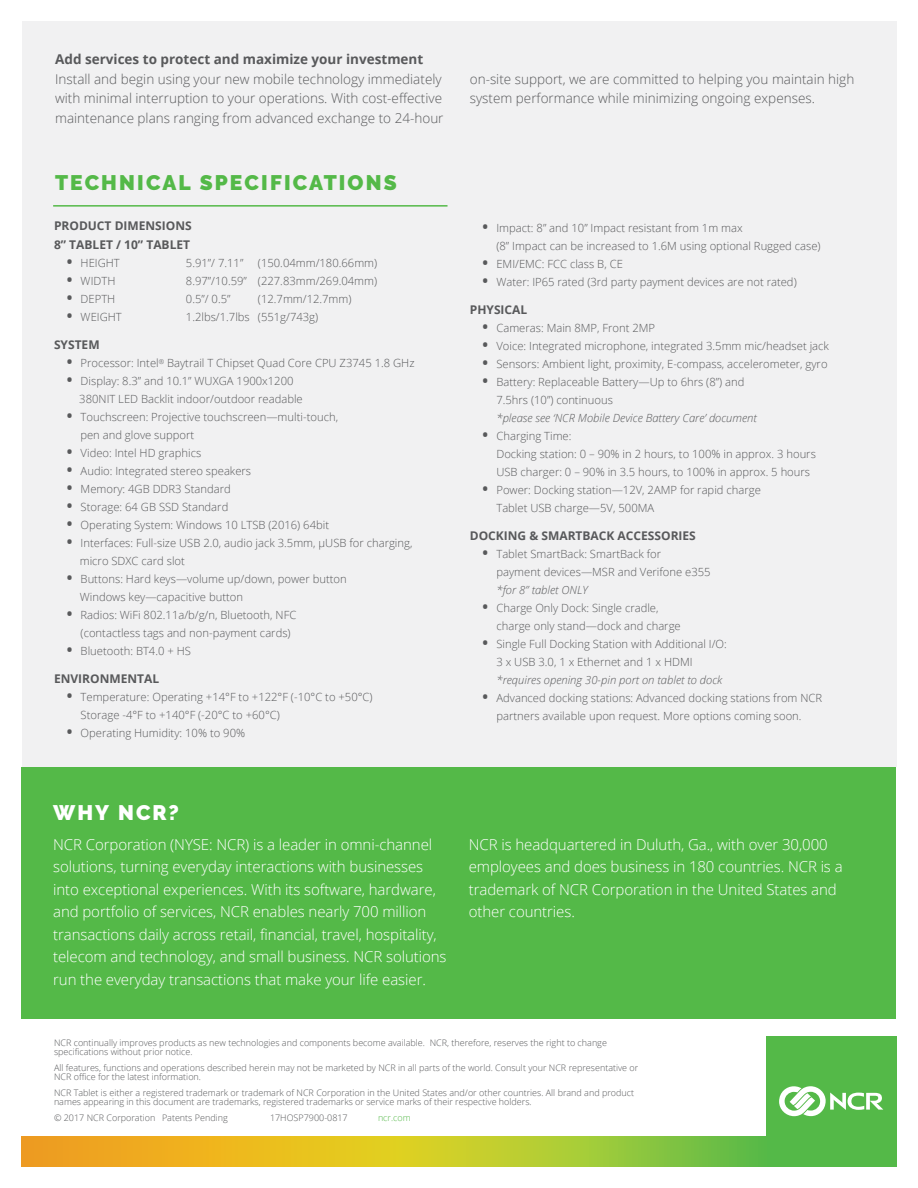
<style>
.page{position:relative;width:918px;height:1188px;background:#fff}
.page>*{position:absolute;margin:0;border:0;box-sizing:border-box;transform-origin:0 0}
.t1{font:900 21px "Raleway";letter-spacing:.1em;color:#54b948}
.t2{font:900 21px "Raleway";letter-spacing:.1em;color:#fff}
.t3{font:300 15px/22.5px "Open Sans";letter-spacing:-.005em;color:#fff}
.t4{font:300 13.5px/19.5px "Open Sans";color:#58595b}
.t5{font:700 13.5px "Open Sans";color:#58595b}
.t6{font:700 12px/19.5px "Open Sans";color:#58595b}
.t7{font:300 11.25px/18px "Open Sans";color:#58595b}
.t8{font:italic 300 11.25px "Open Sans";color:#58595b}
.t9{font:300 9px/9px "Open Sans";color:#58595b}
.t10{font:300 9px "Open Sans";color:#54b948}
.s1{font-weight:700;font-size:15px}
</style>
<div class="page">
<div style="left:22px;top:767px;width:874px;height:251px;background:#54b948"></div>
<div style="left:22px;top:22px;width:874px;height:745px;background:#f1f1f2"></div>
<hr style="left:53px;top:205px;width:395px;height:2px;background:#54b948">
<div style="left:766px;top:1036px;width:130px;height:130px;background:#54b948"></div>
<svg style="left:779px;top:1086px;width:104px;height:30px"></svg>
<svg style="left:22px;top:1136px;width:744px;height:30px;background:#c6be2a"></svg>
<p class="t5" style="left:55px;top:50px;width:370px">Add services to protect and maximize your investment</p>
<p class="t4" style="left:55px;top:69px;width:390px">Install and begin using your new mobile technology immediately with minimal interruption to your operations. With cost-effective maintenance plans ranging from advanced exchange to 24-hour</p>
<p class="t4" style="left:470px;top:69px;width:386px">on-site support, we are committed to helping you maintain high system performance while minimizing ongoing expenses.</p>
<h1 class="t1" style="left:55px;top:170px;width:343px">TECHNICAL SPECIFICATIONS</h1>
<p class="t6" style="left:54px;top:215px;width:139px">PRODUCT DIMENSIONS<br>8” TABLET / 10” TABLET</p>
<p class="t7" style="left:67px;top:254px;width:55px"><span class="s1">•</span> HEIGHT</p>
<p class="t7" style="left:186px;top:254px;width:59px">5.91”/ 7.11”</p>
<p class="t7" style="left:258px;top:254px;width:121px">(150.04mm/180.66mm)</p>
<p class="t7" style="left:67px;top:272px;width:50px"><span class="s1">•</span> WIDTH</p>
<p class="t7" style="left:186px;top:272px;width:193px">8.97”/10.59” (227.83mm/269.04mm)</p>
<p class="t7" style="left:67px;top:290px;width:50px"><span class="s1">•</span> DEPTH</p>
<p class="t7" style="left:186px;top:290px;width:46px">0.5”/ 0.5”</p>
<p class="t7" style="left:258px;top:290px;width:95px">(12.7mm/12.7mm)</p>
<p class="t7" style="left:67px;top:308px;width:57px"><span class="s1">•</span> WEIGHT</p>
<p class="t7" style="left:186px;top:308px;width:134px">1.2lbs/1.7lbs (551g/743g)</p>
<p class="t6" style="left:54px;top:335px;width:47px">SYSTEM</p>
<p class="t7" style="left:67px;top:354px;width:349px"><span class="s1">•</span> Processor: Intel<sup>®</sup> Baytrail T Chipset Quad Core CPU Z3745 1.8 GHz</p>
<p class="t7" style="left:79px;top:372px;width:225px;text-indent:-13px"><span class="s1">•</span> Display: 8.3” and 10.1” WUXGA 1900x1200<br>380NIT LED Backlit indoor/outdoor readable</p>
<p class="t7" style="left:80px;top:408px;width:259px;text-indent:-14px"><span class="s1">•</span> Touchscreen: Projective touchscreen—multi-touch, pen and glove support</p>
<p class="t7" style="left:67px;top:444px;width:136px"><span class="s1">•</span> Video: Intel HD graphics</p>
<p class="t7" style="left:67px;top:462px;width:186px"><span class="s1">•</span> Audio: Integrated stereo speakers</p>
<p class="t7" style="left:67px;top:480px;width:166px"><span class="s1">•</span> Memory: 4GB DDR3 Standard</p>
<p class="t7" style="left:67px;top:498px;width:163px"><span class="s1">•</span> Storage: 64 GB SSD Standard</p>
<p class="t7" style="left:67px;top:516px;width:264px"><span class="s1">•</span> Operating System: Windows 10 LTSB (2016) 64bit</p>
<p class="t7" style="left:80px;top:534px;width:334px;text-indent:-13px"><span class="s1">•</span> Interfaces: Full-size USB 2.0, audio jack 3.5mm, μUSB for charging, micro SDXC card slot</p>
<p class="t7" style="left:80px;top:570px;width:268px;text-indent:-13px"><span class="s1">•</span> Buttons: Hard keys—volume up/down, power button<br>Windows key—capacitive button</p>
<p class="t7" style="left:81px;top:606px;width:217px;text-indent:-14px"><span class="s1">•</span> Radios: WiFi 802.11a/b/g/n, Bluetooth, NFC (contactless tags and non-payment cards)</p>
<p class="t7" style="left:67px;top:642px;width:126px"><span class="s1">•</span> Bluetooth: BT4.0 + HS</p>
<p class="t6" style="left:54px;top:669px;width:107px">ENVIRONMENTAL</p>
<p class="t7" style="left:81px;top:688px;width:294px;text-indent:-14px"><span class="s1">•</span> Temperature: Operating +14°F to +122°F (-10°C to +50°C)<br>Storage -4°F to +140°F (-20°C to +60°C)</p>
<p class="t7" style="left:67px;top:724px;width:180px"><span class="s1">•</span> Operating Humidity: 10% to 90%</p>
<h1 class="t2" style="left:53px;top:800px;width:127px">WHY NCR?</h1>
<p class="t7" style="left:496px;top:219px;width:326px;text-indent:-14px"><span class="s1">•</span> Impact: 8” and 10” Impact resistant from 1m max<br>(8” Impact can be increased to 1.6M using optional Rugged case)</p>
<p class="t7" style="left:483px;top:255px;width:142px"><span class="s1">•</span> EMI/EMC: FCC class B, CE</p>
<p class="t7" style="left:483px;top:273px;width:316px"><span class="s1">•</span> Water: IP65 rated (3rd party payment devices are not rated)</p>
<p class="t6" style="left:470px;top:300px;width:59px">PHYSICAL</p>
<p class="t7" style="left:483px;top:319px;width:174px"><span class="s1">•</span> Cameras: Main 8MP, Front 2MP</p>
<p class="t7" style="left:483px;top:337px;width:348px"><span class="s1">•</span> Voice: Integrated microphone, integrated 3.5mm mic/headset jack</p>
<p class="t7" style="left:483px;top:355px;width:347px"><span class="s1">•</span> Sensors: Ambient light, proximity, E-compass, accelerometer, gyro</p>
<p class="t7" style="left:496px;top:373px;width:250px;text-indent:-14px"><span class="s1">•</span> Battery: Replaceable Battery—Up to 6hrs (8”) and<br>7.5hrs (10”) continuous</p>
<p class="t8" style="left:496px;top:410px;width:262px">*please see ‘NCR Mobile Device Battery Care’ document</p>
<p class="t7" style="left:496px;top:427px;width:321px;text-indent:-14px"><span class="s1">•</span> Charging Time:<br>Docking station: 0 – 90% in 2 hours, to 100% in approx. 3 hours<br>USB charger: 0 – 90% in 3.5 hours, to 100% in approx. 5 hours</p>
<p class="t7" style="left:496px;top:481px;width:266px;text-indent:-14px"><span class="s1">•</span> Power: Docking station—12V, 2AMP for rapid charge<br>Tablet USB charge—5V, 500MA</p>
<p class="t6" style="left:470px;top:526px;width:228px">DOCKING &amp; SMARTBACK ACCESSORIES</p>
<p class="t7" style="left:496px;top:545px;width:216px;text-indent:-14px"><span class="s1">•</span> Tablet SmartBack: SmartBack for<br>payment devices—MSR and Verifone e355</p>
<p class="t8" style="left:496px;top:582px;width:93px">*for 8” tablet ONLY</p>
<p class="t7" style="left:496px;top:599px;width:186px;text-indent:-14px"><span class="s1">•</span> Charge Only Dock: Single cradle, charge only stand—dock and charge</p>
<p class="t7" style="left:496px;top:635px;width:232px;text-indent:-14px"><span class="s1">•</span> Single Full Docking Station with Additional I/O:<br>3 x USB 3.0, 1 x Ethernet and 1 x HDMI</p>
<p class="t8" style="left:496px;top:672px;width:227px">*requires opening 30-pin port on tablet to dock</p>
<p class="t7" style="left:496px;top:689px;width:327px;text-indent:-14px"><span class="s1">•</span> Advanced docking stations: Advanced docking stations from NCR partners available upon request. More options coming soon.</p>
<p class="t3" style="left:53px;top:833px;width:395px">NCR Corporation (NYSE: NCR) is a leader in omni-channel solutions, turning everyday interactions with businesses into exceptional experiences. With its software, hardware, and portfolio of services, NCR enables nearly 700 million transactions daily across retail, financial, travel, hospitality, telecom and technology, and small business. NCR solutions run the everyday transactions that make your life easier.</p>
<h2 class="t3" style="left:469px;top:833px;width:375px">NCR is headquartered in Duluth, Ga., with over 30,000 employees and does business in 180 countries. NCR is a trademark of NCR Corporation in the United States and other countries.</h2>
<p class="t9" style="left:54px;top:1038px;width:554px">NCR continually improves products as new technologies and components become available. NCR, therefore, reserves the right to change specifications without prior notice.</p>
<p class="t9" style="left:54px;top:1063px;width:586px">All features, functions and operations described herein may not be marketed by NCR in all parts of the world. Consult your NCR representative or<br>NCR office for the latest information.</p>
<p class="t9" style="left:54px;top:1088px;width:582px">NCR Tablet is either a registered trademark or trademark of NCR Corporation in the United States and/or other countries. All brand and product names appearing in this document are trademarks, registered trademarks or service marks of their respective holders.</p>
<p class="t9" style="left:54px;top:1112px;width:175px">© 2017 NCR Corporation Patents Pending</p>
<p class="t9" style="left:270px;top:1112px;width:79px">17HOSP7900-0817</p>
<p class="t10" style="left:378px;top:1111px;width:34px">ncr.com</p>
</div>
